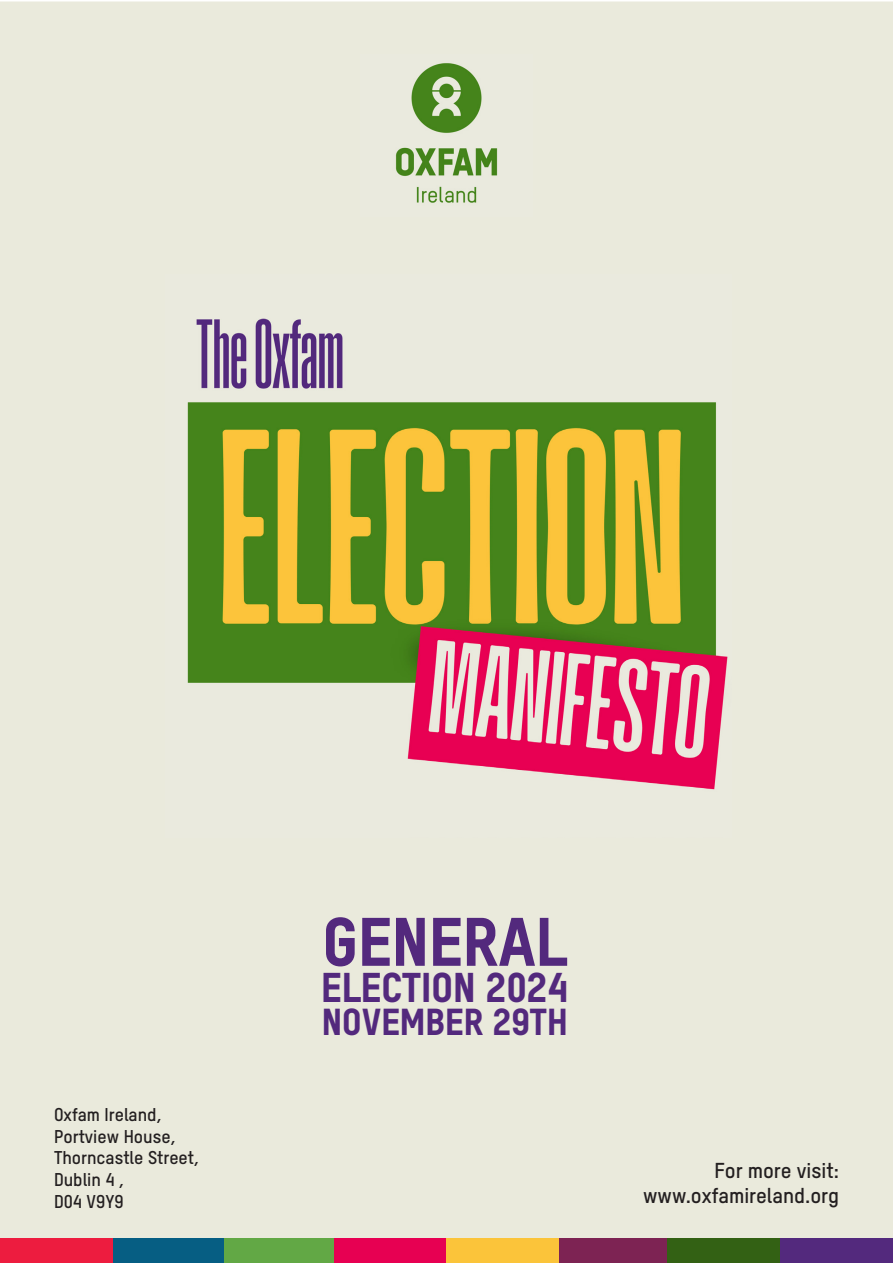
<style>
.page{position:relative;width:893px;height:1263px;background:#fff}
.page>*{position:absolute;margin:0;border:0;box-sizing:border-box;transform-origin:0 0}
.t1{font:66.6px "T Star Pro Heavy";color:#53297d}
.t2{font:40.5px "T Star Pro Heavy";color:#53297d}
.t3{font:36.6px "T Star Pro Heavy";color:#53297d}
.t4{font:21px "T Star Pro Bold";color:#231f20}
.t5{font:18px "T Star Pro Bold";color:#231f20}
</style>
<div class="page">
<div style="left:0;top:2px;width:893px;height:1236px;background:#eaeadc"></div>
<img style="left:166px;top:274px;width:565px;height:564px">
<img style="left:360px;top:54px;width:173px;height:163px">
<div style="left:780px;top:1238px;width:113px;height:25px;background:#53297d"></div>
<div style="left:0;top:1238px;width:113px;height:25px;background:#ed1c3f"></div>
<div style="left:555px;top:1238px;width:112px;height:25px;background:#7d2353"></div>
<div style="left:667px;top:1238px;width:113px;height:25px;background:#336114"></div>
<div style="left:113px;top:1238px;width:113px;height:25px;background:#065e83"></div>
<div style="left:224px;top:1238px;width:113px;height:25px;background:#62a845"></div>
<div style="left:334px;top:1238px;width:113px;height:25px;background:#e70052"></div>
<div style="left:447px;top:1238px;width:112px;height:25px;background:#fbc43a"></div>
<p class="t5" style="left:54px;top:1101px;width:110px">Oxfam Ireland,</p>
<p class="t5" style="left:54px;top:1123px;width:124px">Portview House,</p>
<p class="t5" style="left:54px;top:1145px;width:147px">Thorncastle Street,</p>
<p class="t5" style="left:54px;top:1166px;width:72px">Dublin 4 ,</p>
<p class="t5" style="left:54px;top:1188px;width:71px">D04 V9Y9</p>
<p class="t1" style="left:323px;top:890px;width:246px">GENERAL</p>
<p class="t2" style="left:321px;top:956px;width:248px">ELECTION 2024</p>
<p class="t3" style="left:322px;top:993px;width:247px">NOVEMBER 29TH</p>
<p class="t4" style="left:714px;top:1155px;width:126px">For more visit:</p>
<p class="t4" style="left:643px;top:1180px;width:197px">www.oxfamireland.org</p>
</div>
